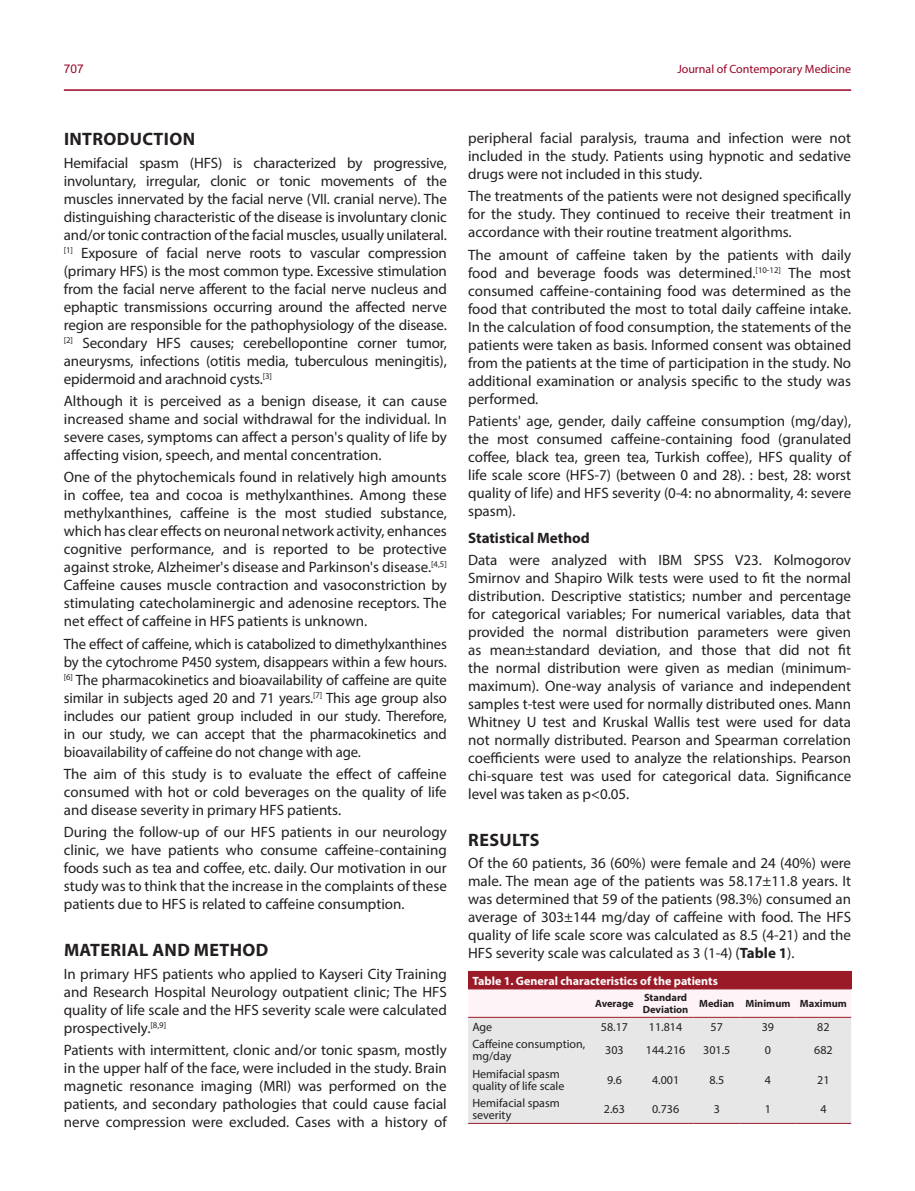
<style>
.page{position:relative;width:915px;height:1191px;background:#fff}
.page>*{position:absolute;margin:0;border:0;box-sizing:border-box;transform-origin:0 0}
.Metin_Başlıkları{font:700 18px "Myriad Pro";letter-spacing:.02em;color:#231f20}
.Ana_Metin{font:15px/18px "Myriad Pro";color:#231f20;text-align:justify}
.Ara_başlıklar{font:700 15px "Myriad Pro";color:#231f20}
.TABLO{font:12px/12px "Myriad Pro";color:#231f20}
.Tablo_B{font:700 12px "Myriad Pro";color:#fff}
.t1{font:12px "Myriad Pro";color:#990323}
.t2{font:12px "Arial";color:#990323}
.TABLO-2{font:700 10.5px/12px "Myriad Pro";color:#231f20}
.s1{font-weight:700}
</style>
<div class="page">
<hr style="left:64px;top:89px;width:786px;height:2px;background:#990323">
<div style="left:468px;top:971px;width:382px;height:18px;background:#9a1a27"></div>
<svg style="left:468px;top:989px;width:382px;height:134px"></svg>
<hr style="left:468px;top:1017px;width:122px;height:1px;background:#9a1a27">
<hr style="left:590px;top:1017px;width:47px;height:1px;background:#9a1a27">
<hr style="left:637px;top:1017px;width:56px;height:1px;background:#9a1a27">
<hr style="left:693px;top:1017px;width:47px;height:1px;background:#9a1a27">
<hr style="left:740px;top:1017px;width:55px;height:1px;background:#9a1a27">
<hr style="left:795px;top:1017px;width:55px;height:1px;background:#9a1a27">
<hr style="left:468px;top:1123px;width:122px;height:1px;background:#9a1a27">
<hr style="left:590px;top:1123px;width:47px;height:1px;background:#9a1a27">
<hr style="left:637px;top:1123px;width:56px;height:1px;background:#9a1a27">
<hr style="left:693px;top:1123px;width:47px;height:1px;background:#9a1a27">
<hr style="left:740px;top:1123px;width:55px;height:1px;background:#9a1a27">
<hr style="left:795px;top:1123px;width:55px;height:1px;background:#9a1a27">
<p class="t2" style="left:64px;top:60px;width:22px">707</p>
<p class="t1" style="left:677px;top:61px;width:175px">Journal of Contemporary Medicine</p>
<p class="Metin_Başlıkları" style="left:64px;top:128px;width:132px">INTRODUCTION</p>
<p class="Ana_Metin" style="left:64px;top:153px;width:384px">Hemifacial spasm (HFS) is characterized by progressive, involuntary, irregular, clonic or tonic movements of the muscles innervated by the facial nerve (VII. cranial nerve). The distinguishing characteristic of the disease is involuntary clonic and/or tonic contraction of the facial muscles, usually unilateral. <sup>[1]</sup> Exposure of facial nerve roots to vascular compression (primary HFS) is the most common type. Excessive stimulation from the facial nerve afferent to the facial nerve nucleus and ephaptic transmissions occurring around the affected nerve region are responsible for the pathophysiology of the disease. <sup>[2]</sup> Secondary HFS causes; cerebellopontine corner tumor, aneurysms, infections (otitis media, tuberculous meningitis), epidermoid and arachnoid cysts.<sup>[3]</sup></p>
<p class="Ana_Metin" style="left:64px;top:392px;width:384px">Although it is perceived as a benign disease, it can cause increased shame and social withdrawal for the individual. In severe cases, symptoms can affect a person's quality of life by affecting vision, speech, and mental concentration.</p>
<p class="Ana_Metin" style="left:64px;top:468px;width:384px">One of the phytochemicals found in relatively high amounts in coffee, tea and cocoa is methylxanthines. Among these methylxanthines, caffeine is the most studied substance, which has clear effects on neuronal network activity, enhances cognitive performance, and is reported to be protective against stroke, Alzheimer's disease and Parkinson's disease.<sup>[4,5] </sup>Caffeine causes muscle contraction and vasoconstriction by stimulating catecholaminergic and adenosine receptors. The net effect of caffeine in HFS patients is unknown.</p>
<p class="Ana_Metin" style="left:64px;top:634px;width:384px">The effect of caffeine, which is catabolized to dimethylxanthines by the cytochrome P450 system, disappears within a few hours. <sup>[6]</sup> The pharmacokinetics and bioavailability of caffeine are quite similar in subjects aged 20 and 71 years.<sup>[7]</sup> This age group also includes our patient group included in our study. Therefore, in our study, we can accept that the pharmacokinetics and bioavailability of caffeine do not change with age.</p>
<p class="Ana_Metin" style="left:64px;top:764px;width:384px">The aim of this study is to evaluate the effect of caffeine consumed with hot or cold beverages on the quality of life and disease severity in primary HFS patients.</p>
<p class="Ana_Metin" style="left:64px;top:823px;width:384px">During the follow-up of our HFS patients in our neurology clinic, we have patients who consume caffeine-containing foods such as tea and coffee, etc. daily. Our motivation in our study was to think that the increase in the complaints of these patients due to HFS is related to caffeine consumption.</p>
<p class="Metin_Başlıkları" style="left:64px;top:938px;width:206px">MATERIAL AND METHOD</p>
<p class="Ana_Metin" style="left:64px;top:964px;width:384px">In primary HFS patients who applied to Kayseri City Training and Research Hospital Neurology outpatient clinic; The HFS quality of life scale and the HFS severity scale were calculated prospectively.<sup>[8,9]</sup></p>
<p class="Ana_Metin" style="left:64px;top:1040px;width:384px">Patients with intermittent, clonic and/or tonic spasm, mostly in the upper half of the face, were included in the study. Brain magnetic resonance imaging (MRI) was performed on the patients, and secondary pathologies that could cause facial nerve compression were excluded. Cases with a history of</p>
<p class="Ana_Metin" style="left:468px;top:129px;width:384px">peripheral facial paralysis, trauma and infection were not included in the study. Patients using hypnotic and sedative drugs were not included in this study.</p>
<p class="Ana_Metin" style="left:468px;top:187px;width:384px">The treatments of the patients were not designed specifically for the study. They continued to receive their treatment in accordance with their routine treatment algorithms.</p>
<p class="Ana_Metin" style="left:468px;top:245px;width:384px">The amount of caffeine taken by the patients with daily food and beverage foods was determined.<sup>[10-12]</sup> The most consumed caffeine-containing food was determined as the food that contributed the most to total daily caffeine intake.<br>In the calculation of food consumption, the statements of the patients were taken as basis. Informed consent was obtained from the patients at the time of participation in the study. No additional examination or analysis specific to the study was performed.</p>
<p class="Ana_Metin" style="left:468px;top:412px;width:384px">Patients' age, gender, daily caffeine consumption (mg/day), the most consumed caffeine-containing food (granulated coffee, black tea, green tea, Turkish coffee), HFS quality of life scale score (HFS-7) (between 0 and 28). : best, 28: worst quality of life) and HFS severity (0-4: no abnormality, 4: severe spasm).</p>
<p class="Ara_başlıklar" style="left:468px;top:527px;width:123px">Statistical Method</p>
<p class="Ana_Metin" style="left:468px;top:550px;width:384px">Data were analyzed with IBM SPSS V23. Kolmogorov Smirnov and Shapiro Wilk tests were used to fit the normal distribution. Descriptive statistics; number and percentage for categorical variables; For numerical variables, data that provided the normal distribution parameters were given as mean±standard deviation, and those that did not fit the normal distribution were given as median (minimum&shy;maximum). One-way analysis of variance and independent samples t-test were used for normally distributed ones. Mann Whitney U test and Kruskal Wallis test were used for data not normally distributed. Pearson and Spearman correlation coefficients were used to analyze the relationships. Pearson chi-square test was used for categorical data. Significance level was taken as p&lt;0.05.</p>
<p class="Metin_Başlıkları" style="left:468px;top:828px;width:73px">RESULTS</p>
<p class="Ana_Metin" style="left:468px;top:854px;width:384px">Of the 60 patients, 36 (60%) were female and 24 (40%) were male. The mean age of the patients was 58.17±11.8 years. It was determined that 59 of the patients (98.3%) consumed an average of 303±144 mg/day of caffeine with food. The HFS quality of life scale score was calculated as 8.5 (4-21) and the HFS severity scale was calculated as 3 (1-4) (<span class="s1">Table 1</span>).</p>
<p class="Tablo_B" style="left:472px;top:972px;width:247px">Table 1. General characteristics of the patients</p>
<p class="TABLO-2" style="left:595px;top:997px;width:40px">Average</p>
<p class="TABLO-2" style="left:642px;top:991px;width:47px">Standard<br>Deviation</p>
<p class="TABLO-2" style="left:699px;top:997px;width:37px">Median</p>
<p class="TABLO-2" style="left:745px;top:997px;width:47px">Minimum</p>
<p class="TABLO-2" style="left:799px;top:997px;width:48px">Maximum</p>
<p class="TABLO" style="left:472px;top:1020px;width:21px">Age</p>
<p class="TABLO" style="left:600px;top:1020px;width:29px">58.17</p>
<p class="TABLO" style="left:648px;top:1020px;width:35px">11.814</p>
<p class="TABLO" style="left:710px;top:1020px;width:14px">57</p>
<p class="TABLO" style="left:761px;top:1020px;width:14px">39</p>
<p class="TABLO" style="left:817px;top:1020px;width:14px">82</p>
<p class="TABLO" style="left:472px;top:1037px;width:114px">Caffeine consumption, mg/day</p>
<p class="TABLO" style="left:605px;top:1043px;width:20px">303</p>
<p class="TABLO" style="left:645px;top:1043px;width:41px">144.216</p>
<p class="TABLO" style="left:703px;top:1043px;width:29px">301.5</p>
<p class="TABLO" style="left:764px;top:1043px;width:8px">0</p>
<p class="TABLO" style="left:813px;top:1043px;width:20px">682</p>
<p class="TABLO" style="left:472px;top:1067px;width:94px">Hemifacial spasm quality of life scale</p>
<p class="TABLO" style="left:606px;top:1073px;width:16px">9.6</p>
<p class="TABLO" style="left:651px;top:1073px;width:29px">4.001</p>
<p class="TABLO" style="left:709px;top:1073px;width:16px">8.5</p>
<p class="TABLO" style="left:764px;top:1073px;width:8px">4</p>
<p class="TABLO" style="left:817px;top:1073px;width:14px">21</p>
<p class="TABLO" style="left:472px;top:1097px;width:89px">Hemifacial spasm severity</p>
<p class="TABLO" style="left:603px;top:1103px;width:22px">2.63</p>
<p class="TABLO" style="left:651px;top:1103px;width:29px">0.736</p>
<p class="TABLO" style="left:713px;top:1103px;width:8px">3</p>
<p class="TABLO" style="left:764px;top:1103px;width:8px">1</p>
<p class="TABLO" style="left:820px;top:1103px;width:8px">4</p>
</div>
